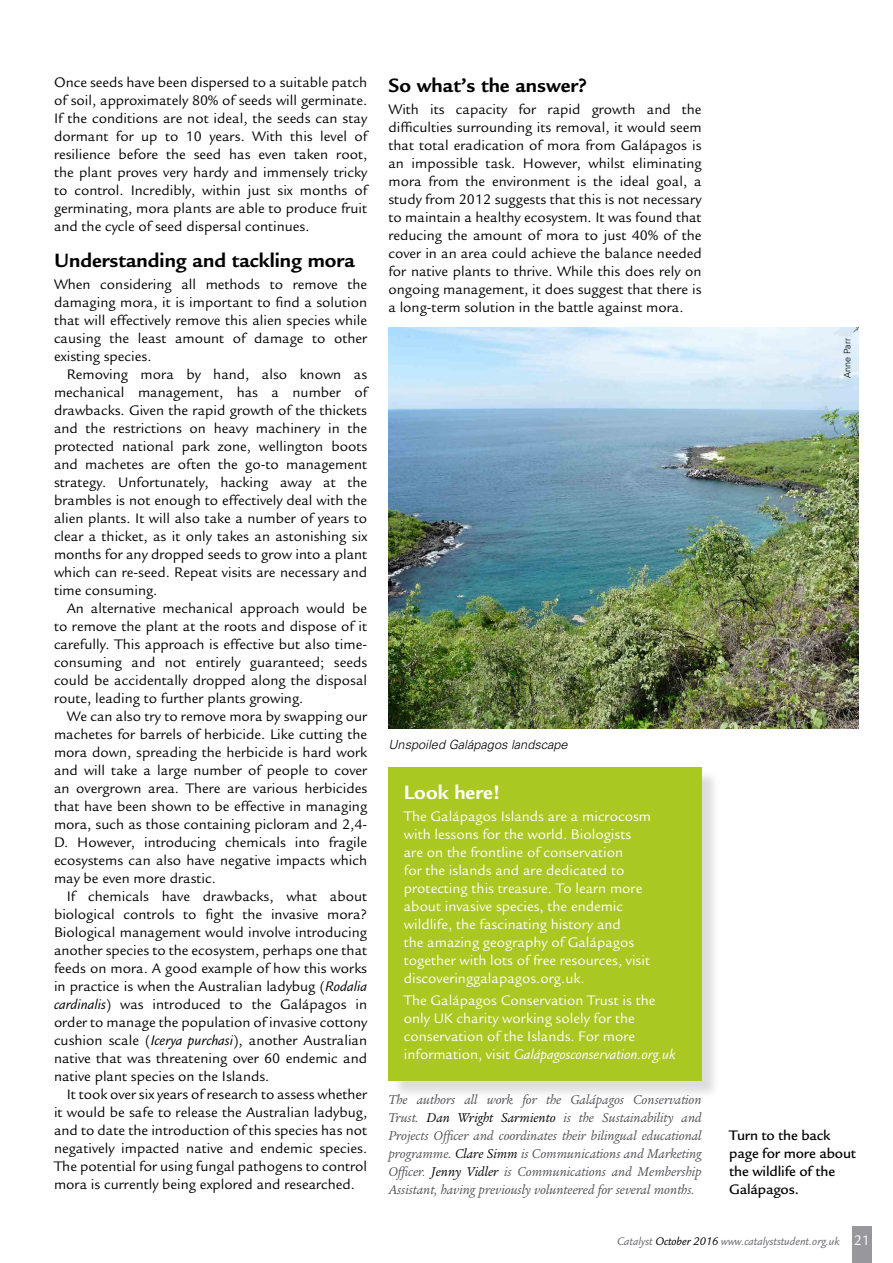
<style>
.page{position:relative;width:893px;height:1263px;background:#fff}
.page>*{position:absolute;margin:0;border:0;box-sizing:border-box;transform-origin:0 0}
.t1{font:700 21px "Legacy Sans";color:#000}
.t2{font:700 21px "Legacy Sans";color:#fff}
.t3{font:15px/18px "Legacy Sans";color:#000;text-align:justify}
.t4{font:15px/18px "Legacy Sans";color:#fff}
.t5{font:500 15px/18px "Legacy Sans";letter-spacing:-.01em;color:#000}
.t6{font:italic 13.95px/18px "Legacy Ser ITC";color:#504f53;text-align:justify}
.t7{font:italic 300 12.75px "Univers";color:#000}
.t8{font:italic 12px "Legacy Sans";color:#68676c}
.t9{font:300 9px "Univers";color:#000}
.s1{font-style:italic}
.s2{color:#000}
.s3{font-style:normal;font-size:15px;color:#fff}
</style>
<div class="page">
<div style="left:852px;top:1226px;width:20px;height:37px;background:#98989c"></div>
<div style="left:391px;top:769px;width:329px;height:330px;background:#000;opacity:.14"></div>
<div style="left:388px;top:767px;width:314px;height:313px;background:#a9c822"></div>
<img style="left:388px;top:328px;width:471px;height:400px">
<p class="t3" style="left:54px;top:74px;width:315px">Once seeds have been dispersed to a suitable patch of soil, approximately 80% of seeds will germinate.<br>If the conditions are not ideal, the seeds can stay dormant for up to 10 years. With this level of resilience before the seed has even taken root, the plant proves very hardy and immensely tricky to control. Incredibly, within just six months of germinating, mora plants are able to produce fruit and the cycle of seed dispersal continues.</p>
<p class="t1" style="left:54px;top:248px;width:303px">Understanding and tackling mora</p>
<p class="t3" style="left:54px;top:275px;width:315px">When considering all methods to remove the</p>
<p class="t3" style="left:54px;top:293px;width:315px">damaging mora, it is important to find a solution</p>
<p class="t3" style="left:54px;top:311px;width:315px">that will effectively remove this alien species while</p>
<p class="t3" style="left:54px;top:329px;width:315px">causing the least amount of damage to other</p>
<p class="t3" style="left:54px;top:347px;width:99px">existing species.</p>
<p class="t3" style="left:67px;top:365px;width:302px">Removing mora by hand, also known as</p>
<p class="t3" style="left:54px;top:383px;width:315px">mechanical management, has a number of</p>
<p class="t3" style="left:54px;top:401px;width:315px">drawbacks. Given the rapid growth of the thickets</p>
<p class="t3" style="left:54px;top:419px;width:315px">and the restrictions on heavy machinery in the</p>
<p class="t3" style="left:54px;top:437px;width:315px">protected national park zone, wellington boots</p>
<p class="t3" style="left:54px;top:455px;width:315px">and machetes are often the go-to management</p>
<p class="t3" style="left:54px;top:473px;width:315px">strategy. Unfortunately, hacking away at the</p>
<p class="t3" style="left:54px;top:491px;width:315px">brambles is not enough to effectively deal with the</p>
<p class="t3" style="left:54px;top:509px;width:315px">alien plants. It will also take a number of years to</p>
<p class="t3" style="left:54px;top:527px;width:315px">clear a thicket, as it only takes an astonishing six</p>
<p class="t3" style="left:54px;top:545px;width:315px">months for any dropped seeds to grow into a plant</p>
<p class="t3" style="left:54px;top:563px;width:315px">which can re-seed. Repeat visits are necessary and</p>
<p class="t3" style="left:54px;top:581px;width:105px">time consuming.</p>
<p class="t3" style="left:67px;top:599px;width:302px">An alternative mechanical approach would be</p>
<p class="t3" style="left:54px;top:617px;width:315px">to remove the plant at the roots and dispose of it</p>
<p class="t3" style="left:54px;top:635px;width:315px">carefully. This approach is effective but also time-</p>
<p class="t3" style="left:54px;top:653px;width:315px">consuming and not entirely guaranteed; seeds</p>
<p class="t3" style="left:54px;top:671px;width:315px">could be accidentally dropped along the disposal</p>
<p class="t3" style="left:54px;top:689px;width:251px">route, leading to further plants growing.</p>
<p class="t3" style="left:67px;top:707px;width:302px">We can also try to remove mora by swapping our</p>
<p class="t3" style="left:54px;top:725px;width:315px">machetes for barrels of herbicide. Like cutting the</p>
<p class="t3" style="left:54px;top:743px;width:315px">mora down, spreading the herbicide is hard work</p>
<p class="t3" style="left:54px;top:761px;width:315px">and will take a large number of people to cover</p>
<p class="t3" style="left:54px;top:779px;width:315px">an overgrown area. There are various herbicides</p>
<p class="t3" style="left:54px;top:797px;width:315px">that have been shown to be effective in managing</p>
<p class="t3" style="left:54px;top:815px;width:315px">mora, such as those containing picloram and 2,4-</p>
<p class="t3" style="left:54px;top:833px;width:315px">D. However, introducing chemicals into fragile</p>
<p class="t3" style="left:54px;top:851px;width:315px">ecosystems can also have negative impacts which</p>
<p class="t3" style="left:54px;top:869px;width:164px">may be even more drastic.</p>
<p class="t3" style="left:67px;top:887px;width:302px">If chemicals have drawbacks, what about</p>
<p class="t3" style="left:54px;top:905px;width:315px">biological controls to fight the invasive mora?</p>
<p class="t3" style="left:54px;top:923px;width:315px">Biological management would involve introducing</p>
<p class="t3" style="left:54px;top:941px;width:315px">another species to the ecosystem, perhaps one that</p>
<p class="t3" style="left:54px;top:959px;width:315px">feeds on mora. A good example of how this works</p>
<p class="t3" style="left:54px;top:977px;width:315px">in practice is when the Australian ladybug (<span class="s1">Rodalia</span></p>
<p class="t3" style="left:54px;top:995px;width:315px"><span class="s1">cardinalis</span>) was introduced to the Galápagos in</p>
<p class="t3" style="left:54px;top:1013px;width:315px">order to manage the population of invasive cottony</p>
<p class="t3" style="left:54px;top:1031px;width:315px">cushion scale (<span class="s1">Icerya purchasi</span>), another Australian</p>
<p class="t3" style="left:54px;top:1049px;width:315px">native that was threatening over 60 endemic and</p>
<p class="t3" style="left:54px;top:1067px;width:217px">native plant species on the Islands.</p>
<p class="t3" style="left:67px;top:1085px;width:302px">It took over six years of research to assess whether</p>
<p class="t3" style="left:54px;top:1103px;width:315px">it would be safe to release the Australian ladybug,</p>
<p class="t3" style="left:54px;top:1121px;width:315px">and to date the introduction of this species has not</p>
<p class="t3" style="left:54px;top:1139px;width:315px">negatively impacted native and endemic species.</p>
<p class="t3" style="left:54px;top:1157px;width:315px">The potential for using fungal pathogens to control</p>
<p class="t3" style="left:54px;top:1175px;width:303px">mora is currently being explored and researched.</p>
<p class="t1" style="left:388px;top:73px;width:200px">So what’s the answer?</p>
<p class="t3" style="left:388px;top:101px;width:315px">With its capacity for rapid growth and the difficulties surrounding its removal, it would seem that total eradication of mora from Galápagos is an impossible task. However, whilst eliminating mora from the environment is the ideal goal, a study from 2012 suggests that this is not necessary to maintain a healthy ecosystem. It was found that reducing the amount of mora to just 40% of the cover in an area could achieve the balance needed for native plants to thrive. While this does rely on ongoing management, it does suggest that there is a long-term solution in the battle against mora.</p>
<p class="t9" style="left:842px;top:378px;width:41px;rotate:-90deg">Anne Parr</p>
<p class="t7" style="left:388px;top:737px;width:181px">Unspoiled Galápagos landscape</p>
<p class="t2" style="left:404px;top:780px;width:98px">Look here!</p>
<p class="t4" style="left:404px;top:807px;width:249px">The Galápagos Islands are a microcosm with lessons for the world. Biologists are on the frontline of conservation<br>for the islands and are dedicated to protecting this treasure. To learn more about invasive species, the endemic wildlife, the fascinating history and<br>the amazing geography of Galápagos together with lots of free resources, visit discoveringgalapagos.org.uk.</p>
<p class="t4" style="left:404px;top:991px;width:274px">The Galápagos Conservation Trust is the only UK charity working solely for the conservation of the Islands. For more information, visit <span class="s1">Galápagosconservation.org.uk</span></p>
<p class="t6" style="left:388px;top:1091px;width:315px">The authors all work for the Galápagos Conservation Trust. <span class="s2">Dan Wright Sarmiento</span> is the Sustainability and Projects Officer and coordinates their bilingual educational programme. <span class="s2">Clare Simm</span> is Communications and Marketing Officer. <span class="s2">Jenny Vidler</span> is Communications and Membership Assistant, having previously volunteered for several months.</p>
<p class="t5" style="left:729px;top:1126px;width:128px">Turn to the back page for more about the wildlife of the<br>Galápagos.</p>
<p class="t8" style="left:617px;top:1235px;width:254px">Catalyst <span class="s2">October 2016</span> www.catalyststudent.org.uk <span class="s3">21</span></p>
</div>
